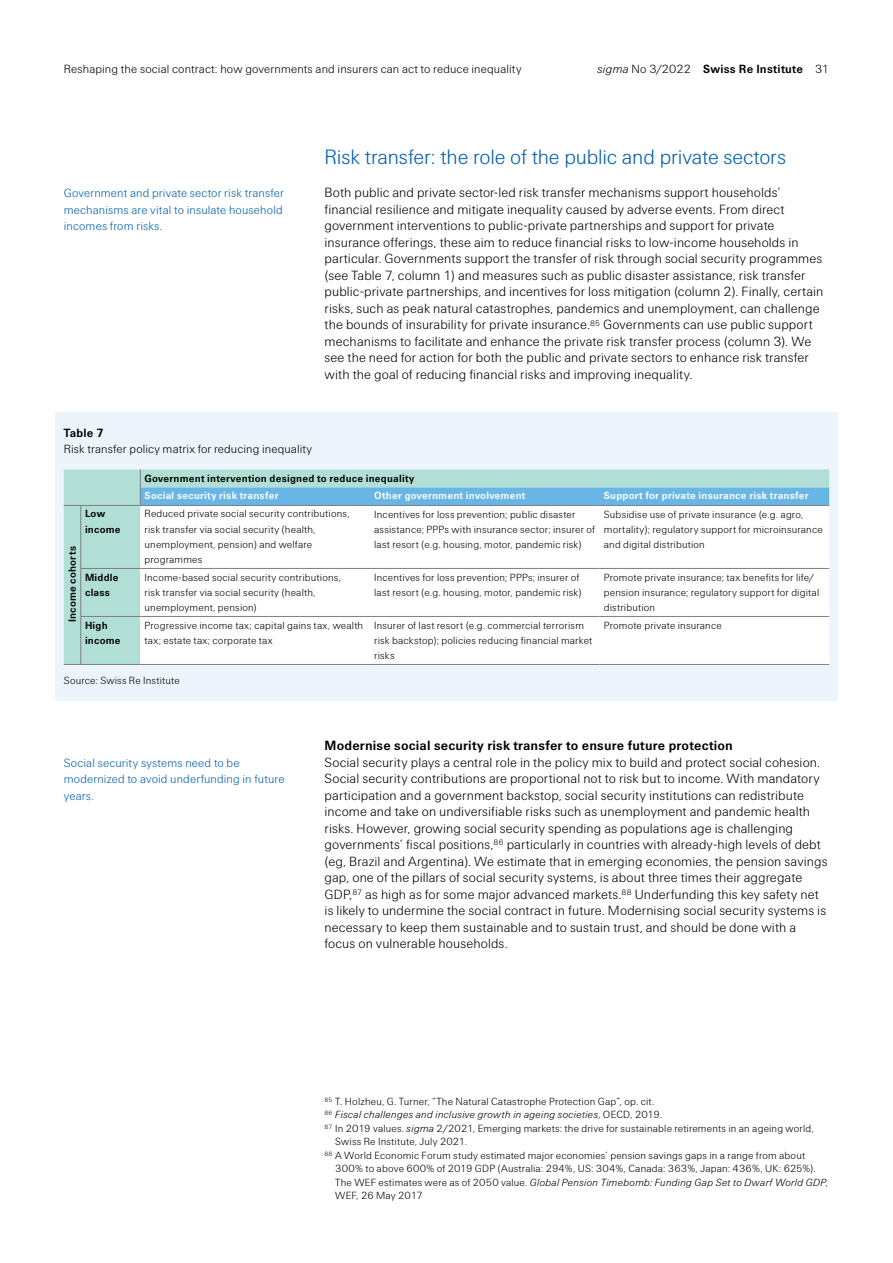
<style>
.page{position:relative;width:893px;height:1263px;background:#fff}
.page>*{position:absolute;margin:0;border:0;box-sizing:border-box;transform-origin:0 0}
.t1{font:300 21px "Swiss Re Sans OT";letter-spacing:-.005em;color:#005fae}
.t2{font:300 13.5px/16.5px "Swiss Re Sans OT";letter-spacing:.005em;color:#000}
.t3{font:700 13.5px "Swiss Re Sans OT";letter-spacing:.015em;color:#000}
.t4{font:300 12px/16.5px "Swiss Re Sans OT";letter-spacing:.01em;color:#005fae;text-align:justify}
.t5{font:300 12px "Swiss Re Sans OT";letter-spacing:.01em;color:#000}
.t6{font:700 12px "Swiss Re Sans OT";letter-spacing:.02em;color:#000}
.t7{font:300 10.5px/15px "Swiss Re Sans OT";letter-spacing:.015em;color:#000}
.t8{font:italic 300 10.5px "Swiss Re Sans OT";letter-spacing:.015em;color:#000}
.t9{font:700 10.5px/15px "Swiss Re Sans OT";letter-spacing:.02em;color:#000}
.t10{font:700 10.5px "Swiss Re Sans OT";letter-spacing:.02em;color:#fff}
.s1{font-weight:300;font-style:italic}
.s2{font-weight:300}
.s3{font-style:normal}
.s4{font-style:italic}
</style>
<div class="page">
<div style="left:55px;top:412px;width:783px;height:289px;background:#edf4fb"></div>
<div style="left:64px;top:469px;width:76px;height:195px;background:#b1ded5"></div>
<div style="left:141px;top:506px;width:688px;height:158px;background:#fff"></div>
<svg style="left:64px;top:664px;width:17px;height:1px"></svg>
<hr style="left:81px;top:505px;width:59px;height:1px;background:#7c7d88">
<hr style="left:140px;top:505px;width:230px;height:1px;background:#7c7d88">
<hr style="left:370px;top:505px;width:230px;height:1px;background:#7c7d88">
<hr style="left:600px;top:505px;width:229px;height:1px;background:#7c7d88">
<svg style="left:64px;top:505px;width:17px;height:1px"></svg>
<hr style="left:81px;top:506px;width:1px;height:62px;background:#7c7d88">
<hr style="left:81px;top:568px;width:1px;height:48px;background:#7c7d88">
<hr style="left:81px;top:616px;width:1px;height:48px;background:#7c7d88">
<svg style="left:140px;top:469px;width:689px;height:36px;background:#8ecadd"></svg>
<hr style="left:81px;top:568px;width:59px;height:1px;background:#7c7d88">
<hr style="left:140px;top:568px;width:230px;height:1px;background:#7c7d88">
<hr style="left:370px;top:568px;width:230px;height:1px;background:#7c7d88">
<hr style="left:600px;top:568px;width:229px;height:1px;background:#7c7d88">
<hr style="left:81px;top:616px;width:59px;height:1px;background:#7c7d88">
<hr style="left:81px;top:664px;width:59px;height:1px;background:#7c7d88">
<hr style="left:140px;top:616px;width:230px;height:1px;background:#7c7d88">
<hr style="left:140px;top:664px;width:230px;height:1px;background:#7c7d88">
<hr style="left:370px;top:616px;width:230px;height:1px;background:#7c7d88">
<hr style="left:370px;top:664px;width:230px;height:1px;background:#7c7d88">
<hr style="left:600px;top:616px;width:229px;height:1px;background:#7c7d88">
<hr style="left:600px;top:664px;width:229px;height:1px;background:#7c7d88">
<p class="t5" style="left:64px;top:62px;width:459px">Reshaping the social contract: how governments and insurers can act to reduce inequality</p>
<p class="t6" style="left:597px;top:62px;width:233px"><span class="s1">sigma</span> <span class="s2">No 3/2022</span> Swiss Re Institute <span class="s2">31</span></p>
<p class="t4" style="left:64px;top:185px;width:222px">Government and private sector risk transfer mechanisms are vital to insulate household incomes from risks.</p>
<h1 class="t1" style="left:325px;top:145px;width:463px">Risk transfer: the role of the public and private sectors</h1>
<p class="t2" style="left:325px;top:185px;width:500px">Both public and private sector-led risk transfer mechanisms support households’ financial resilience and mitigate inequality caused by adverse events. From direct government interventions to public-private partnerships and support for private insurance offerings, these aim to reduce financial risks to low-income households in particular. Governments support the transfer of risk through social security programmes (see Table 7, column 1) and measures such as public disaster assistance, risk transfer public-private partnerships, and incentives for loss mitigation (column 2). Finally, certain risks, such as peak natural catastrophes, pandemics and unemployment, can challenge the bounds of insurability for private insurance.<sup>85</sup> Governments can use public support mechanisms to facilitate and enhance the private risk transfer process (column 3). We see the need for action for both the public and private sectors to enhance risk transfer with the goal of reducing financial risks and improving inequality.</p>
<p class="t6" style="left:64px;top:425px;width:41px">Table 7</p>
<p class="t5" style="left:64px;top:442px;width:250px">Risk transfer policy matrix for reducing inequality</p>
<p class="t9" style="left:65px;top:622px;width:78px;rotate:-90deg">Income cohorts</p>
<p class="t9" style="left:145px;top:470px;width:271px">Government intervention designed to reduce inequality</p>
<p class="t10" style="left:145px;top:490px;width:136px">Social security risk transfer</p>
<p class="t10" style="left:374px;top:490px;width:153px">Other government involvement</p>
<p class="t10" style="left:604px;top:490px;width:206px">Support for private insurance risk transfer</p>
<p class="t9" style="left:85px;top:506px;width:37px">Low income</p>
<p class="t7" style="left:145px;top:506px;width:207px">Reduced private social security contributions, risk transfer via social security (health, unemployment, pension) and welfare programmes</p>
<p class="t7" style="left:374px;top:506px;width:222px">Incentives for loss prevention; public disaster assistance; PPPs with insurance sector; insurer of last resort (e.g. housing, motor, pandemic risk)</p>
<p class="t7" style="left:604px;top:507px;width:220px">Subsidise use of private insurance (e.g. agro, mortality); regulatory support for microinsurance and digital distribution</p>
<p class="t9" style="left:85px;top:569px;width:35px">Middle class</p>
<p class="t7" style="left:145px;top:570px;width:198px">Income-based social security contributions, risk transfer via social security (health, unemployment, pension)</p>
<p class="t7" style="left:374px;top:570px;width:209px">Incentives for loss prevention; PPPs; insurer of last resort (e.g. housing, motor, pandemic risk)</p>
<p class="t7" style="left:604px;top:570px;width:217px">Promote private insurance; tax benefits for life/ pension insurance; regulatory support for digital distribution</p>
<p class="t9" style="left:85px;top:617px;width:37px">High income</p>
<p class="t7" style="left:145px;top:618px;width:220px">Progressive income tax; capital gains tax, wealth tax; estate tax; corporate tax</p>
<p class="t7" style="left:374px;top:618px;width:220px">Insurer of last resort (e.g. commercial terrorism risk backstop); policies reducing financial market risks</p>
<p class="t7" style="left:604px;top:618px;width:119px">Promote private insurance</p>
<p class="t7" style="left:64px;top:673px;width:118px">Source: Swiss Re Institute</p>
<p class="t4" style="left:64px;top:754px;width:222px;text-align:left">Social security systems need to be modernized to avoid underfunding in future years.</p>
<p class="t3" style="left:325px;top:737px;width:410px">Modernise social security risk transfer to ensure future protection</p>
<p class="t2" style="left:325px;top:754px;width:504px">Social security plays a central role in the policy mix to build and protect social cohesion.<br>Social security contributions are proportional not to risk but to income. With mandatory participation and a government backstop, social security institutions can redistribute income and take on undiversifiable risks such as unemployment and pandemic health risks. However, growing social security spending as populations age is challenging governments’ fiscal positions,<sup>86</sup> particularly in countries with already-high levels of debt (eg, Brazil and Argentina). We estimate that in emerging economies, the pension savings gap, one of the pillars of social security systems, is about three times their aggregate GDP,<sup>87</sup> as high as for some major advanced markets.<sup>88</sup> Underfunding this key safety net is likely to undermine the social contract in future. Modernising social security systems is necessary to keep them sustainable and to sustain trust, and should be done with a focus on vulnerable households.</p>
<p class="t7" style="left:325px;top:1094px;width:331px"><sup>85</sup> T. Holzheu, G. Turner, “The Natural Catastrophe Protection Gap”, op. cit.</p>
<p class="t8" style="left:325px;top:1109px;width:339px"><sup>86</sup> Fiscal challenges and inclusive growth in ageing societies<span class="s3">, OECD, 2019.</span></p>
<p class="t7" style="left:325px;top:1121px;width:491px"><sup>87</sup> In 2019 values. <span class="s4">sigma</span> 2/2021, Emerging markets: the drive for sustainable retirements in an ageing world,</p>
<p class="t7" style="left:335px;top:1134px;width:133px">Swiss Re Institute, July 2021.</p>
<p class="t7" style="left:325px;top:1148px;width:482px"><sup>88</sup> A World Economic Forum study estimated major economiesʼ pension savings gaps in a range from about</p>
<p class="t7" style="left:335px;top:1161px;width:482px">300% to above 600% of 2019 GDP (Australia: 294%, US: 304%, Canada: 363%, Japan: 436%, UK: 625%).</p>
<p class="t8" style="left:335px;top:1176px;width:494px"><span class="s3">The WEF estimates were as of 2050 value.</span> Global Pension Timebomb: Funding Gap Set to Dwarf World GDP<span class="s3">,</span></p>
<p class="t7" style="left:335px;top:1188px;width:89px">WEF, 26 May 2017</p>
</div>
